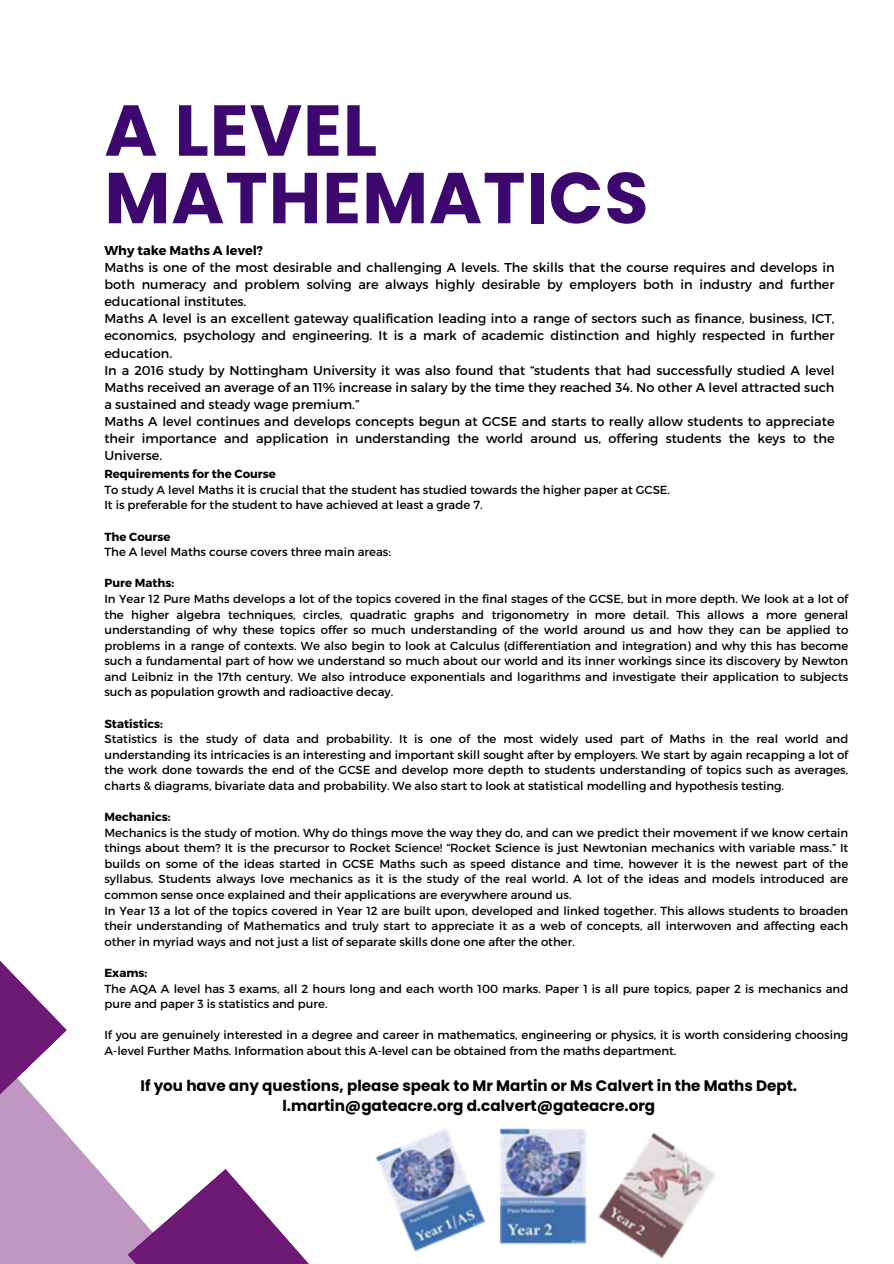
<style>
.page{position:relative;width:894px;height:1264px;background:#fff}
.page>*{position:absolute;margin:0;border:0;box-sizing:border-box;transform-origin:0 0}
.t1{font:700 71.85px/67.5px "Poppins";letter-spacing:.015em;color:#3d086e}
.t2{font:700 15.15px/20.2px "Poppins";color:#000;text-align:center}
.t3{font:12.9px/17.1px "Montserrat";color:#000;text-align:justify}
.t4{font:700 12.9px "Montserrat";color:#000}
.t5{font:11.7px/15.6px "Montserrat";color:#000;text-align:justify}
.t6{font:700 11.7px "Montserrat";color:#000}
</style>
<div class="page">
<svg style="left:0;top:1135px;width:127px;height:128px;background:#c8a3ca"></svg>
<svg style="left:127px;top:1169px;width:181px;height:94px"></svg>
<svg style="left:0;top:961px;width:67px;height:179px"></svg>
<img style="left:376px;top:1128px;width:340px;height:129px">
<h1 class="t1" style="left:104px;top:97px;width:545px">A LEVEL<br>MATHEMATICS</h1>
<p class="t4" style="left:104px;top:242px;width:160px">Why take Maths A level?</p>
<p class="t3" style="left:104px;top:258px;width:731px">Maths is one of the most desirable and challenging A levels. The skills that the course requires and develops in both numeracy and problem solving are always highly desirable by employers both in industry and further educational institutes.</p>
<p class="t3" style="left:104px;top:309px;width:731px">Maths A level is an excellent gateway qualification leading into a range of sectors such as finance, business, ICT, economics, psychology and engineering. It is a mark of academic distinction and highly respected in further education.</p>
<p class="t3" style="left:104px;top:361px;width:731px">In a 2016 study by Nottingham University it was also found that “students that had successfully studied A level Maths received an average of an 11% increase in salary by the time they reached 34. No other A level attracted such a sustained and steady wage premium.”</p>
<h2 class="t3" style="left:104px;top:412px;width:731px">Maths A level continues and develops concepts begun at GCSE and starts to really allow students to appreciate their importance and application in understanding the world around us, offering students the keys to the Universe.</h2>
<p class="t6" style="left:104px;top:466px;width:173px">Requirements for the Course</p>
<p class="t5" style="left:104px;top:481px;width:567px">To study A level Maths it is crucial that the student has studied towards the higher paper at GCSE.</p>
<p class="t5" style="left:104px;top:497px;width:379px">It is preferable for the student to have achieved at least a grade 7.</p>
<p class="t6" style="left:104px;top:529px;width:68px">The Course</p>
<p class="t5" style="left:104px;top:543px;width:288px">The A level Maths course covers three main areas:</p>
<p class="t6" style="left:104px;top:575px;width:71px">Pure Maths:</p>
<p class="t5" style="left:104px;top:590px;width:745px">In Year 12 Pure Maths develops a lot of the topics covered in the final stages of the GCSE, but in more depth. We look at a lot of the higher algebra techniques, circles, quadratic graphs and trigonometry in more detail. This allows a more general understanding of why these topics offer so much understanding of the world around us and how they can be applied to problems in a range of contexts. We also begin to look at Calculus (differentiation and integration) and why this has become such a fundamental part of how we understand so much about our world and its inner workings since its discovery by Newton and Leibniz in the 17th century. We also introduce exponentials and logarithms and investigate their application to subjects such as population growth and radioactive decay.</p>
<p class="t6" style="left:104px;top:715px;width:60px">Statistics:</p>
<p class="t5" style="left:104px;top:730px;width:745px">Statistics is the study of data and probability. It is one of the most widely used part of Maths in the real world and understanding its intricacies is an interesting and important skill sought after by employers. We start by again recapping a lot of the work done towards the end of the GCSE and develop more depth to students understanding of topics such as averages, charts &amp; diagrams, bivariate data and probability. We also start to look at statistical modelling and hypothesis testing.</p>
<p class="t6" style="left:104px;top:809px;width:68px">Mechanics:</p>
<p class="t5" style="left:104px;top:824px;width:745px">Mechanics is the study of motion. Why do things move the way they do, and can we predict their movement if we know certain things about them? It is the precursor to Rocket Science! “Rocket Science is just Newtonian mechanics with variable mass.” It builds on some of the ideas started in GCSE Maths such as speed distance and time, however it is the newest part of the syllabus. Students always love mechanics as it is the study of the real world. A lot of the ideas and models introduced are common sense once explained and their applications are everywhere around us.</p>
<p class="t5" style="left:104px;top:902px;width:745px">In Year 13 a lot of the topics covered in Year 12 are built upon, developed and linked together. This allows students to broaden their understanding of Mathematics and truly start to appreciate it as a web of concepts, all interwoven and affecting each other in myriad ways and not just a list of separate skills done one after the other.</p>
<p class="t6" style="left:104px;top:965px;width:44px">Exams:</p>
<p class="t5" style="left:104px;top:980px;width:745px">The AQA A level has 3 exams, all 2 hours long and each worth 100 marks. Paper 1 is all pure topics, paper 2 is mechanics and pure and paper 3 is statistics and pure.</p>
<p class="t5" style="left:104px;top:1026px;width:745px">If you are genuinely interested in a degree and career in mathematics, engineering or physics, it is worth considering choosing<br>A-level Further Maths. Information about this A-level can be obtained from the maths department.</p>
<p class="t2" style="left:140px;top:1075px;width:658px">If you have any questions, please speak to Mr Martin or Ms Calvert in the Maths Dept. l.martin@gateacre.org d.calvert@gateacre.org</p>
</div>
